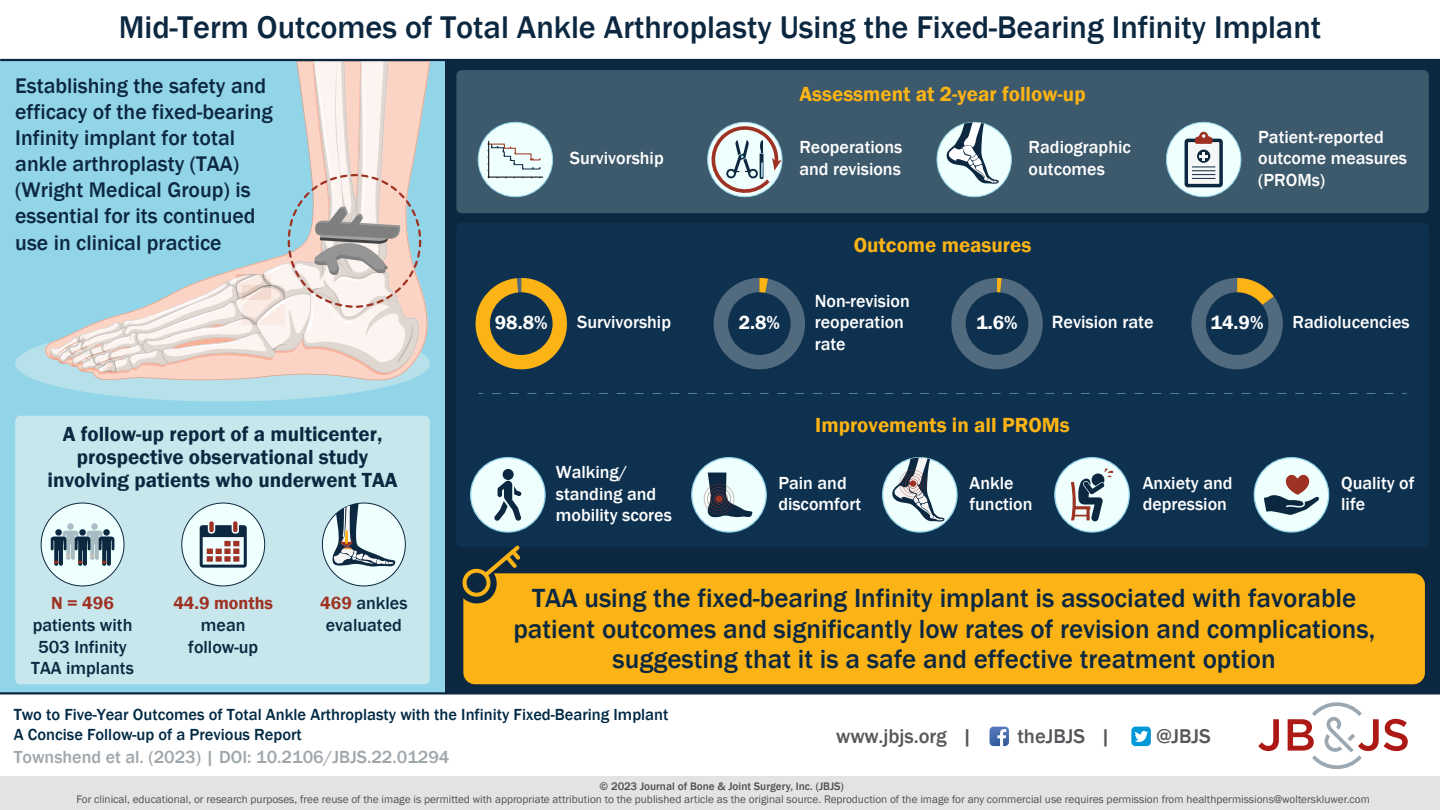
<style>
.page{position:relative;width:1440px;height:810px;background:#fff}
.page>*{position:absolute;margin:0;border:0;box-sizing:border-box;transform-origin:0 0}
.t1{font:500 32.25px "Franklin Gothic";color:#0c2841}
.t2{font:500 27px/30.8px "Franklin Gothic";color:#0c2841;text-align:center}
.t3{font:500 21.75px/26.1px "Franklin Gothic";color:#0c2841}
.t4{font:600 21px/23.2px "Franklin Gothic";color:#0c2841;text-align:center}
.t5{font:600 21px "Franklin Gothic";color:#fbb315}
.t6{font:500 20.48px "Franklin Gothic";color:#57575b}
.t7{font:600 19.5px "Franklin Gothic";color:#fff}
.t8{font:500 18.23px "Franklin Gothic";color:#fff}
.t9{font:500 18px/21.6px "Franklin Gothic";color:#fff}
.t10{font:500 18px/21.6px "Franklin Gothic";color:#0c2841;text-align:center}
.t11{font:500 18px "Franklin Gothic";color:#a0a7ac}
.t12{font:600 18px "Franklin Gothic";color:#9e3223}
.t13{font:500 16.5px/19.8px "Franklin Gothic";color:#002944}
.t14{font:11.25px "Franklin Gothic";color:#4f4f4f}
.t15{font:500 11.25px "Franklin Gothic";color:#4f4f4f}
.s1{font-weight:600;color:#9e3223}
</style>
<div class="page">
<div style="left:0;top:61px;width:445px;height:632px;background:#93d5e8"></div>
<div style="left:15px;top:416px;width:415px;height:268px;background:#c8e7ed;border-radius:5px"></div>
<div style="left:445px;top:60px;width:995px;height:633px;background:#0c2841"></div>
<div style="left:0;top:776px;width:1440px;height:34px;background:#e3e3e3"></div>
<svg style="left:1258px;top:719px;width:21px;height:32px"></svg>
<svg style="left:1288px;top:702px;width:120px;height:67px"></svg>
<svg style="left:989px;top:727px;width:20px;height:19px"></svg>
<div style="left:1131px;top:727px;width:20px;height:19px;background:#0099d7;border-radius:4px"></div>
<svg style="left:1135px;top:731px;width:13px;height:11px"></svg>
<hr style="left:0;top:692px;width:1440px;height:2px;background:#0c2841">
<div style="left:463px;top:573px;width:962px;height:111px;background:#fbb315;border-radius:12px"></div>
<div style="left:15px;top:325px;width:415px;height:76px;background:#b6e1eb;border-radius:50%"></div>
<svg style="left:45px;top:61px;width:389px;height:319px"></svg>
<hr style="left:0;top:59px;width:1440px;height:2px;background:#0c2841">
<div style="left:456px;top:70px;width:973px;height:143px;background:#3d596c;border-radius:5px"></div>
<div style="left:456px;top:223px;width:973px;height:324px;background:#0e314f;border-radius:5px"></div>
<div style="left:41px;top:503px;width:83px;height:83px;background:#eefffe;border-radius:50%"></div>
<div style="left:41px;top:503px;width:83px;height:83px;border:1px solid #0c2841;border-radius:50%"></div>
<div style="left:91px;top:523px;width:7px;height:7px;background:#a7bcc3;border-radius:50%"></div>
<div style="left:67px;top:523px;width:7px;height:7px;background:#a7bcc3;border-radius:50%"></div>
<svg style="left:51px;top:531px;width:63px;height:35px"></svg>
<div style="left:322px;top:503px;width:83px;height:83px;background:#eefffe;border-radius:50%"></div>
<svg style="left:331px;top:503px;width:65px;height:64px"></svg>
<div style="left:182px;top:503px;width:83px;height:83px;background:#eefffe;border-radius:50%"></div>
<div style="left:209px;top:521px;width:5px;height:11px;background:#9e3223;border-radius:2px"></div>
<div style="left:233px;top:521px;width:5px;height:11px;background:#9e3223;border-radius:2px"></div>
<svg style="left:200px;top:525px;width:47px;height:43px"></svg>
<svg style="left:462px;top:545px;width:58px;height:60px"></svg>
<div style="left:937px;top:122px;width:74px;height:75px;background:#eefffe;border-radius:50%"></div>
<svg style="left:946px;top:122px;width:53px;height:63px"></svg>
<div style="left:478px;top:122px;width:75px;height:75px;background:#eefffe;border-radius:50%"></div>
<div style="left:478px;top:122px;width:75px;height:75px;border:1px solid #93d5e8;border-radius:50%"></div>
<svg style="left:488px;top:140px;width:56px;height:38px"></svg>
<svg style="left:707px;top:121px;width:75px;height:74px"></svg>
<div style="left:1166px;top:122px;width:75px;height:75px;background:#eefffe;border-radius:50%"></div>
<div style="left:1166px;top:122px;width:75px;height:75px;border:1px solid #93d5e8;border-radius:50%"></div>
<div style="left:1185px;top:139px;width:38px;height:48px;background:#0c2841;border-radius:3px"></div>
<div style="left:1188px;top:142px;width:31px;height:42px;background:#f5f6f6"></div>
<svg style="left:1195px;top:131px;width:17px;height:13px"></svg>
<svg style="left:1192px;top:167px;width:23px;height:12px"></svg>
<svg style="left:1197px;top:150px;width:13px;height:13px"></svg>
<svg style="left:1200px;top:152px;width:8px;height:8px"></svg>
<div style="left:471px;top:458px;width:74px;height:74px;background:#eefffe;border-radius:50%"></div>
<div style="left:470px;top:457px;width:76px;height:76px;border:1px solid #93d5e8;border-radius:50%"></div>
<div style="left:503px;top:469px;width:11px;height:11px;background:#0c2841;border-radius:50%"></div>
<svg style="left:494px;top:481px;width:28px;height:40px"></svg>
<div style="left:883px;top:458px;width:74px;height:74px;background:#eefffe;border-radius:50%"></div>
<svg style="left:1253px;top:457px;width:77px;height:76px"></svg>
<div style="left:692px;top:458px;width:74px;height:74px;background:#eefffe;border-radius:50%"></div>
<div style="left:691px;top:457px;width:76px;height:76px;border:1px solid #93d5e8;border-radius:50%"></div>
<svg style="left:704px;top:473px;width:48px;height:44px"></svg>
<div style="left:715px;top:495px;width:8px;height:8px;background:#9e3223;border-radius:50%"></div>
<div style="left:1055px;top:458px;width:74px;height:74px;background:#eefffe;border-radius:50%"></div>
<div style="left:1054px;top:457px;width:76px;height:76px;border:1px solid #93d5e8;border-radius:50%"></div>
<svg style="left:1071px;top:468px;width:43px;height:53px"></svg>
<svg style="left:492px;top:393px;width:915px;height:1px"></svg>
<svg style="left:714px;top:278px;width:91px;height:91px"></svg>
<svg style="left:951px;top:278px;width:92px;height:91px"></svg>
<svg style="left:476px;top:278px;width:91px;height:91px"></svg>
<svg style="left:1191px;top:278px;width:92px;height:91px"></svg>
<svg style="left:50px;top:61px;width:372px;height:316px"></svg>
<svg style="left:892px;top:458px;width:52px;height:64px"></svg>
<div style="left:910px;top:480px;width:6px;height:7px;background:#9e3223;border-radius:50%"></div>
<h1 class="t1" style="left:119px;top:8px;width:1204px">Mid-Term Outcomes of Total Ankle Arthroplasty Using the Fixed-Bearing Infinity Implant</h1>
<p class="t3" style="left:15px;top:73px;width:259px">Establishing the safety and efficacy of the fixed-bearing<br>Infinity implant for total ankle arthroplasty (TAA) (Wright Medical Group) is essential for its continued use in clinical practice</p>
<p class="t4" style="left:48px;top:422px;width:351px">A follow-up report of a multicenter, prospective observational study involving patients who underwent TAA</p>
<p class="t12" style="left:51px;top:592px;width:64px">N = 496</p>
<p class="t10" style="left:31px;top:614px;width:104px">patients with<br>503 Infinity<br>TAA implants</p>
<p class="t12" style="left:173px;top:592px;width:101px">44.9 months</p>
<p class="t10" style="left:188px;top:614px;width:71px">mean follow-up</p>
<p class="t10" style="left:320px;top:593px;width:89px"><span class="s1">469</span> ankles evaluated</p>
<p class="t5" style="left:799px;top:81px;width:288px">Assessment at 2-year follow-up</p>
<p class="t9" style="left:1029px;top:137px;width:104px">Radiographic outcomes</p>
<p class="t9" style="left:570px;top:148px;width:95px">Survivorship</p>
<p class="t9" style="left:799px;top:137px;width:105px">Reoperations and revisions</p>
<p class="t9" style="left:1258px;top:126px;width:150px">Patient-reported outcome measures (PROMs)</p>
<p class="t5" style="left:854px;top:232px;width:179px">Outcome measures</p>
<p class="t9" style="left:815px;top:290px;width:96px">Non-revision reoperation rate</p>
<p class="t7" style="left:495px;top:310px;width:54px">98.8%</p>
<p class="t9" style="left:577px;top:312px;width:95px">Survivorship</p>
<p class="t7" style="left:739px;top:310px;width:43px">2.8%</p>
<p class="t7" style="left:976px;top:310px;width:43px">1.6%</p>
<p class="t8" style="left:1052px;top:311px;width:104px">Revision rate</p>
<p class="t7" style="left:1211px;top:310px;width:54px">14.9%</p>
<p class="t9" style="left:1293px;top:312px;width:119px">Radiolucencies</p>
<p class="t5" style="left:815px;top:412px;width:256px">Improvements in all PROMs</p>
<p class="t9" style="left:556px;top:461px;width:118px">Walking/ standing and mobility scores</p>
<p class="t9" style="left:970px;top:472px;width:65px">Ankle function</p>
<p class="t9" style="left:1341px;top:472px;width:75px">Quality of life</p>
<p class="t9" style="left:778px;top:472px;width:84px">Pain and discomfort</p>
<p class="t9" style="left:1143px;top:472px;width:91px">Anxiety and depression</p>
<h2 class="t2" style="left:513px;top:583px;width:863px">TAA using the fixed-bearing Infinity implant is associated with favorable patient outcomes and significantly low rates of revision and complications, suggesting that it is a safe and effective treatment option</h2>
<p class="t13" style="left:14px;top:705px;width:656px">Two to Five-Year Outcomes of Total Ankle Arthroplasty with the Infinity Fixed-Bearing Implant<br>A Concise Follow-up of a Previous Report</p>
<p class="t15" style="left:600px;top:779px;width:246px">© 2023 Journal of Bone &amp; Joint Surgery, Inc. (JBJS)</p>
<p class="t14" style="left:76px;top:793px;width:1295px">For clinical, educational, or research purposes, free reuse of the image is permitted with appropriate attribution to the published article as the original source. Reproduction of the image for any commercial use requires permission from healthpermissions@wolterskluwer.com</p>
<p class="t6" style="left:836px;top:723px;width:138px">www.jbjs.org |</p>
<p class="t6" style="left:1017px;top:723px;width:95px">theJBJS |</p>
<p class="t6" style="left:1157px;top:723px;width:56px">@JBJS</p>
<p class="t11" style="left:14px;top:746px;width:437px">Townshend et al. (2023) | DOI: 10.2106/JBJS.22.01294</p>
</div>
